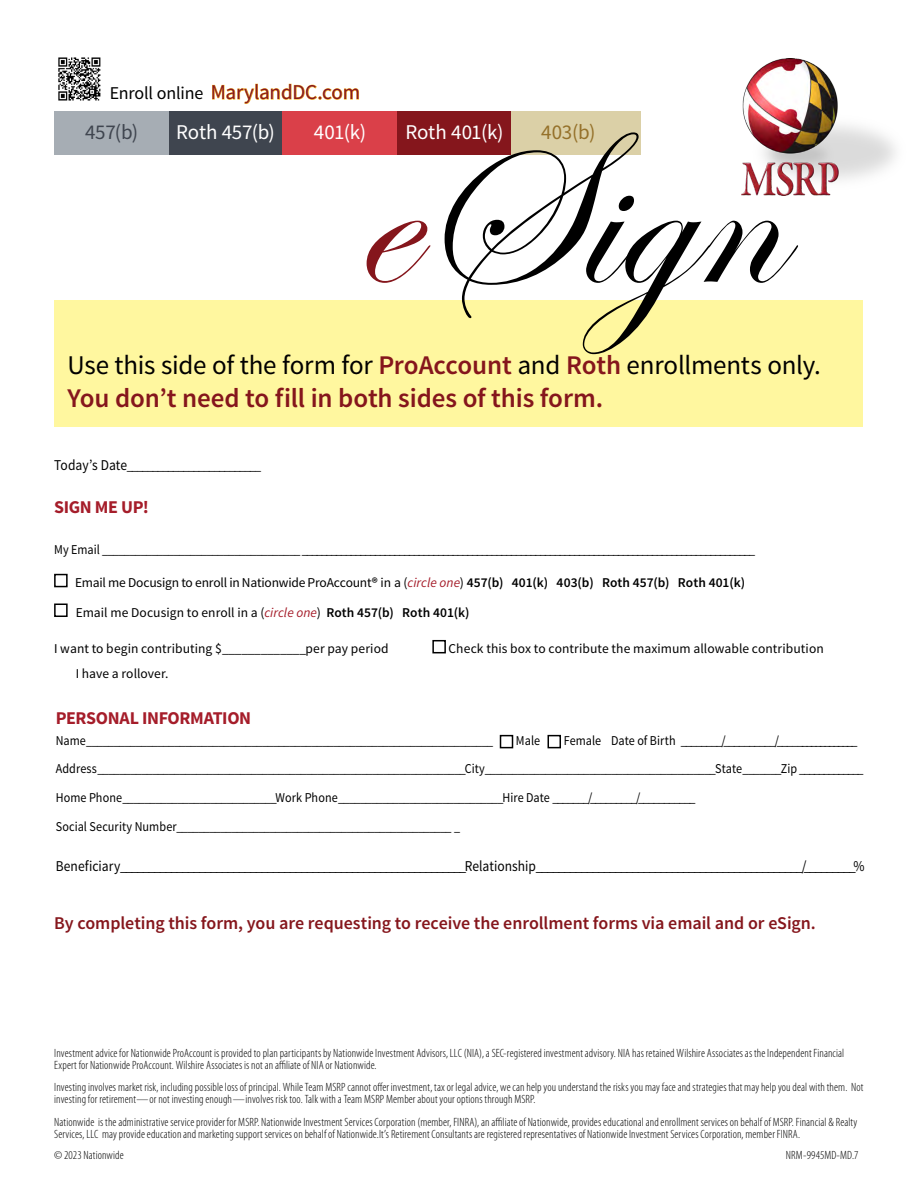
<style>
.page{position:relative;width:918px;height:1188px;background:#fff}
.page>*{position:absolute;margin:0;border:0;box-sizing:border-box;transform-origin:0 0}
.t1{font:225px "Edwardian Script ITC";letter-spacing:.01em;color:#000}
.t2{font:600 27px/32.4px "Source Sans Pro";letter-spacing:-.005em;color:#85161c}
.t3{font:21px "Source Sans Pro";letter-spacing:-.015em;color:#fff}
.t4{font:21px "Source Sans Pro";letter-spacing:-.01em;color:#85161c}
.t5{font:21px "Source Sans Pro";color:#3f454f}
.t6{font:21px "Source Sans Pro";color:#95712a}
.t7{font:600 18px "Source Sans Pro";letter-spacing:-.005em;color:#85161c}
.t8{font:700 18px "Source Sans Pro";letter-spacing:-.02em;color:#a51d2a}
.t9{font:15px "Source Sans Pro";color:#000;scale:.9 1}
.t10{font:13.5px "Source Sans Pro";color:#000;scale:.9 1}
.t11{font:13.5px "Source Sans Pro";color:#000}
.t12{font:300 condensed 12px/12px "Myriad Pro";letter-spacing:.01em;color:#000}
.s1{font-size:18px;color:#000}
.s2{color:#85161c}
.s3{font-weight:400;color:#000}
.s4{font-size:15px}
.s5{font-weight:600}
.s6{font-style:italic;color:#a51d2a}
</style>
<div class="page">
<div style="left:500px;top:735px;width:13px;height:13px;border:2px solid #000"></div>
<div style="left:548px;top:735px;width:13px;height:13px;border:2px solid #000"></div>
<div style="left:54px;top:574px;width:14px;height:13px;border:2px solid #000"></div>
<div style="left:54px;top:604px;width:14px;height:13px;border:2px solid #000"></div>
<div style="left:432px;top:640px;width:14px;height:13px;border:2px solid #000"></div>
<img style="left:742px;top:58px;width:154px;height:137px">
<div style="left:168px;top:111px;width:114px;height:44px;background:#3f454f"></div>
<div style="left:54px;top:111px;width:114px;height:44px;background:#a6adb4"></div>
<div style="left:282px;top:111px;width:115px;height:44px;background:#da4049"></div>
<div style="left:397px;top:111px;width:114px;height:44px;background:#85161c"></div>
<div style="left:511px;top:111px;width:130px;height:44px;background:#dbd0a7"></div>
<div style="left:54px;top:300px;width:808px;height:127px;background:#fff79f"></div>
<svg style="left:212px;top:83px;width:147px;height:21px"></svg>
<img style="left:58px;top:57px;width:43px;height:44px">
<p class="t4" style="left:110px;top:79px;width:252px"><span class="s1">Enroll online</span> MarylandDC.com</p>
<p class="t5" style="left:85px;top:119px;width:55px">457(b)</p>
<p class="t3" style="left:176px;top:119px;width:100px">Roth 457(b)</p>
<p class="t3" style="left:314px;top:119px;width:54px">401(k)</p>
<p class="t3" style="left:405px;top:119px;width:100px">Roth 401(k)</p>
<p class="t6" style="left:541px;top:119px;width:56px">403(b)</p>
<h2 class="t1" style="left:355px;top:89px;width:424px"><span class="s2">e</span>Sign</h2>
<h2 class="t2" style="left:68px;top:350px;width:755px"><span class="s3">Use this side of the form for</span> ProAccount <span class="s3">and</span> Roth <span class="s3">enrollments only.<br></span>You don’t need to fill in both sides of this form.</h2>
<p class="t10" style="left:54px;top:457px;width:231px"><span class="s4">Today’s Date</span>__________________________</p>
<h2 class="t8" style="left:54px;top:495px;width:96px">SIGN ME UP!</h2>
<p class="t10" style="left:54px;top:541px;width:780px">My Email ____________________________________ _____________________________________________________________________________________________</p>
<p class="t11" style="left:75px;top:574px;width:672px">Email me Docusign to enroll in Nationwide ProAccount<span class="s5">®</span> in a (<span class="s6">circle one</span>) <span class="s5">457(b) 401(k) 403(b) Roth 457(b) Roth 401(k)</span></p>
<p class="t11" style="left:76px;top:604px;width:395px">Email me Docusign to enroll in a (<span class="s6">circle one</span>) <span class="s5">Roth 457(b) Roth 401(k)</span></p>
<p class="t11" style="left:54px;top:641px;width:336px">I want to begin contributing $_____________per pay period</p>
<p class="t11" style="left:449px;top:641px;width:377px">Check this box to contribute the maximum allowable contribution</p>
<p class="t11" style="left:76px;top:665px;width:94px">I have a rollover.</p>
<h2 class="t8" style="left:56px;top:707px;width:197px">PERSONAL INFORMATION</h2>
<h2 class="t10" style="left:56px;top:733px;width:488px">Name__________________________________________________________________________</h2>
<h2 class="t10" style="left:516px;top:733px;width:28px">Male</h2>
<h2 class="t10" style="left:564px;top:733px;width:328px">Female Date of Birth ________/__________/____ _____________</h2>
<p class="t10" style="left:56px;top:760px;width:899px">Address___________________________________________________________________City__________________________________________State_______Zip _____________</p>
<p class="t10" style="left:56px;top:789px;width:712px">Home Phone____________________________Work Phone______________________________Hire Date _______/_________/___________</p>
<p class="t10" style="left:56px;top:818px;width:451px">Social Security Number__________________________________________________ _</p>
<p class="t9" style="left:56px;top:857px;width:900px">Beneficiary_____________________________________________________________Relationship_______________________________________________/_________%</p>
<h2 class="t7" style="left:54px;top:912px;width:763px">By completing this form, you are requesting to receive the enrollment forms via email and or eSign.</h2>
<p class="t12" style="left:54px;top:1047px;width:792px">Investment advice for Nationwide ProAccount is provided to plan participants by Nationwide Investment Advisors, LLC (NIA), a SEC-registered investment advisory. NIA has retained Wilshire Associates as the Independent Financial<br>Expert for Nationwide ProAccount. Wilshire Associates is not an affiliate of NIA or Nationwide.</p>
<p class="t12" style="left:54px;top:1081px;width:811px">Investing involves market risk, including possible loss of principal. While Team MSRP cannot offer investment, tax or legal advice, we can help you understand the risks you may face and strategies that may help you deal with them. Not investing for retirement—or not investing enough—involves risk too. Talk with a Team MSRP Member about your options through MSRP.</p>
<p class="t12" style="left:54px;top:1116px;width:805px">Nationwide is the administrative service provider for MSRP. Nationwide Investment Services Corporation (member, FINRA), an affiliate of Nationwide, provides educational and enrollment services on behalf of MSRP. Financial &amp; Realty<br>Services, LLC may provide education and marketing support services on behalf of Nationwide.It’s Retirement Consultants are registered representatives of Nationwide Investment Services Corporation, member FINRA.</p>
<p class="t12" style="left:54px;top:1149px;width:71px">© 2023 Nationwide</p>
<p class="t12" style="left:786px;top:1149px;width:74px">NRM-9945MD-MD.7</p>
</div>
